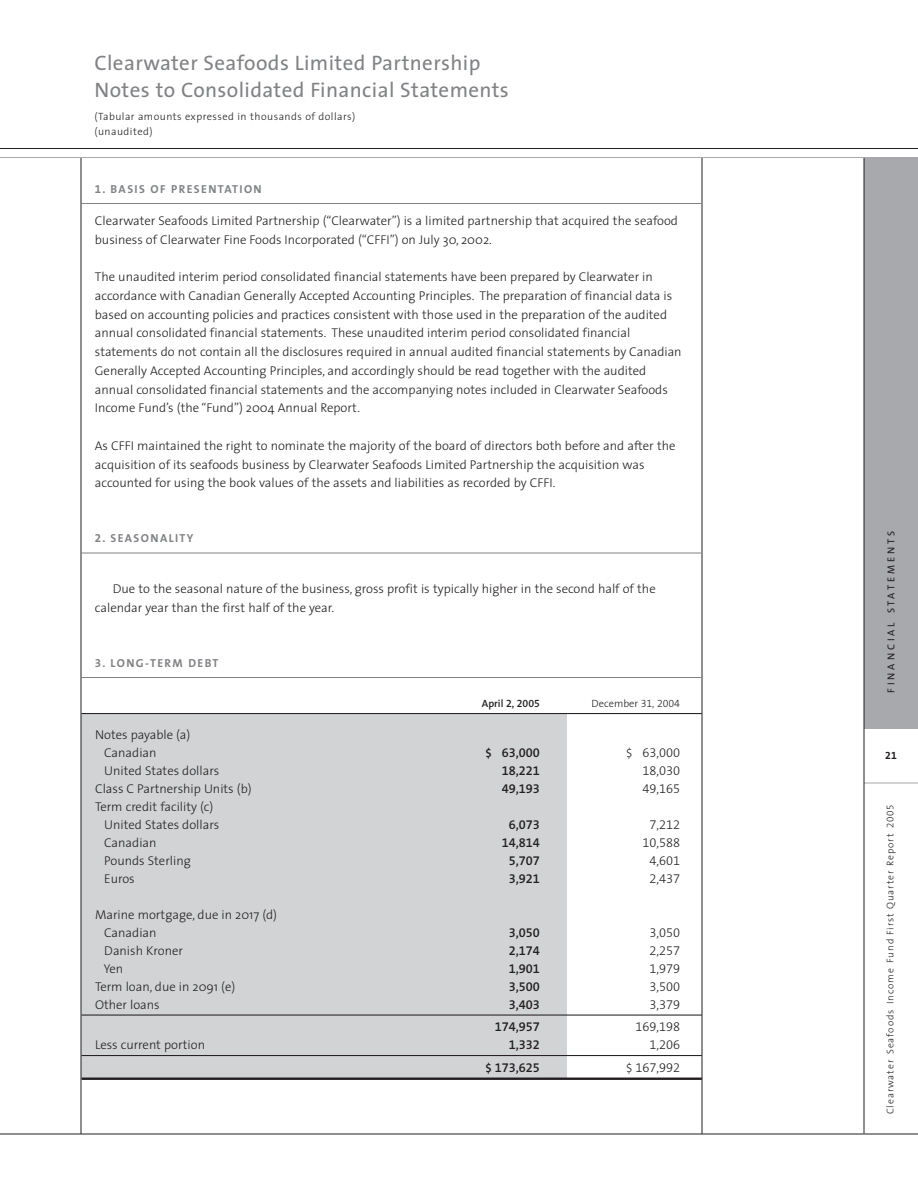
<style>
.page{position:relative;width:918px;height:1188px;background:#fff}
.page>*{position:absolute;margin:0;border:0;box-sizing:border-box;transform-origin:0 0}
.t1{font:21px/27px "The Sans";letter-spacing:.02em;color:#808285}
.t2{font:300 12.75px/18.8px "The Sans";color:#231f20}
.t3{font:12.75px "The Sans Semi Bold Expert";color:#231f20}
.t4{font:12.75px "The Sans Light Expert";color:#231f20}
.t5{font:700 11.7px "The Sans";letter-spacing:.12em;color:#808285}
.t6{font:300 10.5px/15px "The Sans";letter-spacing:.045em;color:#231f20}
.t7{font:300 10.5px "The Sans";color:#231f20}
.t8{font:10.5px "The Sans Semi Bold Expert";color:#231f20}
.t9{font:10.5px "The Sans Bold Expert";color:#231f20}
.t10{font:10.2px "The Sans";letter-spacing:.285em;color:#231f20}
.t11{font:300 9.75px "The Sans";letter-spacing:.09em;color:#231f20}
.s1{font-family:"The Sans Bold Expert";font-weight:400}
.s2{font-family:"The Sans";font-weight:600}
.s3{font-family:"The Sans Light Expert";font-weight:400}
.s4{font-family:"The Sans";font-weight:300}
</style>
<div class="page">
<div style="left:81px;top:714px;width:486px;height:365px;background:#d1d3d4"></div>
<hr style="left:0;top:148px;width:918px;height:1px;background:#231f20">
<div style="left:864px;top:158px;width:54px;height:571px;background:#a7a9ac"></div>
<hr style="left:864px;top:783px;width:54px;height:1px;background:#a7a9ac">
<hr style="left:0;top:1134px;width:918px;height:1px;background:#231f20">
<hr style="left:81px;top:158px;width:1px;height:976px;background:#231f20">
<hr style="left:702px;top:158px;width:1px;height:976px;background:#231f20">
<hr style="left:864px;top:158px;width:1px;height:975px;background:#231f20">
<hr style="left:0;top:157px;width:918px;height:1px;background:#a7a9ac">
<hr style="left:81px;top:203px;width:620px;height:1px;background:#808285">
<hr style="left:81px;top:553px;width:620px;height:1px;background:#808285">
<hr style="left:81px;top:677px;width:620px;height:1px;background:#808285">
<hr style="left:82px;top:713px;width:620px;height:1px;background:#231f20">
<hr style="left:82px;top:1015px;width:620px;height:1px;background:#231f20">
<hr style="left:82px;top:1055px;width:620px;height:1px;background:#231f20">
<hr style="left:82px;top:1078px;width:620px;height:2px;background:#231f20">
<h1 class="t1" style="left:94px;top:51px;width:416px">Clearwater Seafoods Limited Partnership<br>Notes to Consolidated Financial Statements</h1>
<p class="t6" style="left:94px;top:110px;width:262px">(Tabular amounts expressed in thousands of dollars) (unaudited)</p>
<p class="t5" style="left:95px;top:184px;width:168px"><span class="s1">1</span>. BASIS OF PRESENTATION</p>
<p class="t2" style="left:95px;top:212px;width:585px">Clearwater Seafoods Limited Partnership (“Clearwater”) is a limited partnership that acquired the seafood business of Clearwater Fine Foods Incorporated (“CFFI”) on July 30, 2002.</p>
<p class="t2" style="left:95px;top:269px;width:588px">The unaudited interim period consolidated financial statements have been prepared by Clearwater in accordance with Canadian Generally Accepted Accounting Principles. The preparation of financial data is based on accounting policies and practices consistent with those used in the preparation of the audited annual consolidated financial statements. These unaudited interim period consolidated financial statements do not contain all the disclosures required in annual audited financial statements by Canadian Generally Accepted Accounting Principles, and accordingly should be read together with the audited annual consolidated financial statements and the accompanying notes included in Clearwater Seafoods Income Fund’s (the “Fund”) 2004 Annual Report.</p>
<p class="t2" style="left:95px;top:437px;width:582px">As CFFI maintained the right to nominate the majority of the board of directors both before and after the acquisition of its seafoods business by Clearwater Seafoods Limited Partnership the acquisition was accounted for using the book values of the assets and liabilities as recorded by CFFI.</p>
<p class="t5" style="left:95px;top:534px;width:100px"><span class="s1">2</span>. SEASONALITY</p>
<p class="t2" style="left:95px;top:581px;width:562px;text-indent:18px">Due to the seasonal nature of the business, gross profit is typically higher in the second half of the calendar year than the first half of the year.</p>
<p class="t5" style="left:95px;top:658px;width:125px"><span class="s1">3</span>. LONG-TERM DEBT</p>
<p class="t2" style="left:104px;top:726px;width:88px;line-height:18px;text-indent:-9px">Notes payable (a)<br>Canadian</p>
<p class="t8" style="left:482px;top:697px;width:60px"><span class="s2">April</span> 2, 2005</p>
<p class="t7" style="left:592px;top:700px;width:90px">December <span class="s3">31, 2004</span></p>
<p class="t3" style="left:486px;top:745px;width:56px"><span class="s2">$</span> 63,000</p>
<p class="t4" style="left:626px;top:745px;width:55px"><span class="s4">$</span> 63,000</p>
<p class="t2" style="left:104px;top:762px;width:117px">United States dollars</p>
<p class="t3" style="left:502px;top:763px;width:40px">18,221</p>
<p class="t4" style="left:642px;top:763px;width:39px">18,030</p>
<p class="t2" style="left:95px;top:780px;width:158px">Class C Partnership Units (b)</p>
<p class="t3" style="left:502px;top:781px;width:40px">49,193</p>
<p class="t4" style="left:642px;top:781px;width:39px">49,165</p>
<p class="t2" style="left:104px;top:798px;width:117px;line-height:18px;text-indent:-9px">Term credit facility (c)<br>United States dollars</p>
<p class="t3" style="left:509px;top:817px;width:33px">6,073</p>
<p class="t4" style="left:649px;top:817px;width:32px">7,212</p>
<p class="t2" style="left:104px;top:834px;width:54px">Canadian</p>
<p class="t3" style="left:502px;top:835px;width:40px">14,814</p>
<p class="t4" style="left:642px;top:835px;width:39px">10,588</p>
<p class="t2" style="left:104px;top:852px;width:88px">Pounds Sterling</p>
<p class="t3" style="left:509px;top:853px;width:33px">5,707</p>
<p class="t4" style="left:649px;top:853px;width:32px">4,601</p>
<p class="t2" style="left:104px;top:870px;width:32px">Euros</p>
<p class="t3" style="left:509px;top:871px;width:33px">3,921</p>
<p class="t4" style="left:649px;top:871px;width:32px">2,437</p>
<p class="t2" style="left:104px;top:906px;width:174px;line-height:18px;text-indent:-9px">Marine mortgage, due in 2017 (d)<br>Canadian</p>
<p class="t3" style="left:509px;top:925px;width:33px">3,050</p>
<p class="t4" style="left:649px;top:925px;width:32px">3,050</p>
<p class="t2" style="left:104px;top:942px;width:80px">Danish Kroner</p>
<p class="t3" style="left:509px;top:943px;width:33px">2,174</p>
<p class="t4" style="left:649px;top:943px;width:32px">2,257</p>
<p class="t2" style="left:104px;top:960px;width:21px">Yen</p>
<p class="t3" style="left:509px;top:961px;width:33px">1,901</p>
<p class="t4" style="left:649px;top:961px;width:32px">1,979</p>
<p class="t2" style="left:95px;top:978px;width:142px">Term loan, due in 2091 (e)</p>
<p class="t3" style="left:509px;top:979px;width:33px">3,500</p>
<p class="t4" style="left:649px;top:979px;width:32px">3,500</p>
<p class="t2" style="left:95px;top:996px;width:66px">Other loans</p>
<p class="t3" style="left:509px;top:997px;width:33px">3,403</p>
<p class="t4" style="left:649px;top:997px;width:32px">3,379</p>
<p class="t3" style="left:495px;top:1019px;width:47px">174,957</p>
<p class="t4" style="left:635px;top:1019px;width:46px">169,198</p>
<p class="t2" style="left:95px;top:1037px;width:112px">Less current portion</p>
<p class="t3" style="left:509px;top:1037px;width:33px">1,332</p>
<p class="t4" style="left:649px;top:1037px;width:32px">1,206</p>
<p class="t3" style="left:485px;top:1060px;width:56px"><span class="s2">$</span> 173,625</p>
<p class="t4" style="left:626px;top:1060px;width:55px"><span class="s4">$</span> 167,992</p>
<p class="t10" style="left:887px;top:693px;width:163px;rotate:-90deg">FINANCIAL STATEMENTS</p>
<p class="t9" style="left:885px;top:749px;width:13px">21</p>
<p class="t11" style="left:886px;top:1114px;width:312px;rotate:-90deg">Clearwater Seafoods Income Fund First Quarter Report <span class="s3">2005</span></p>
</div>
